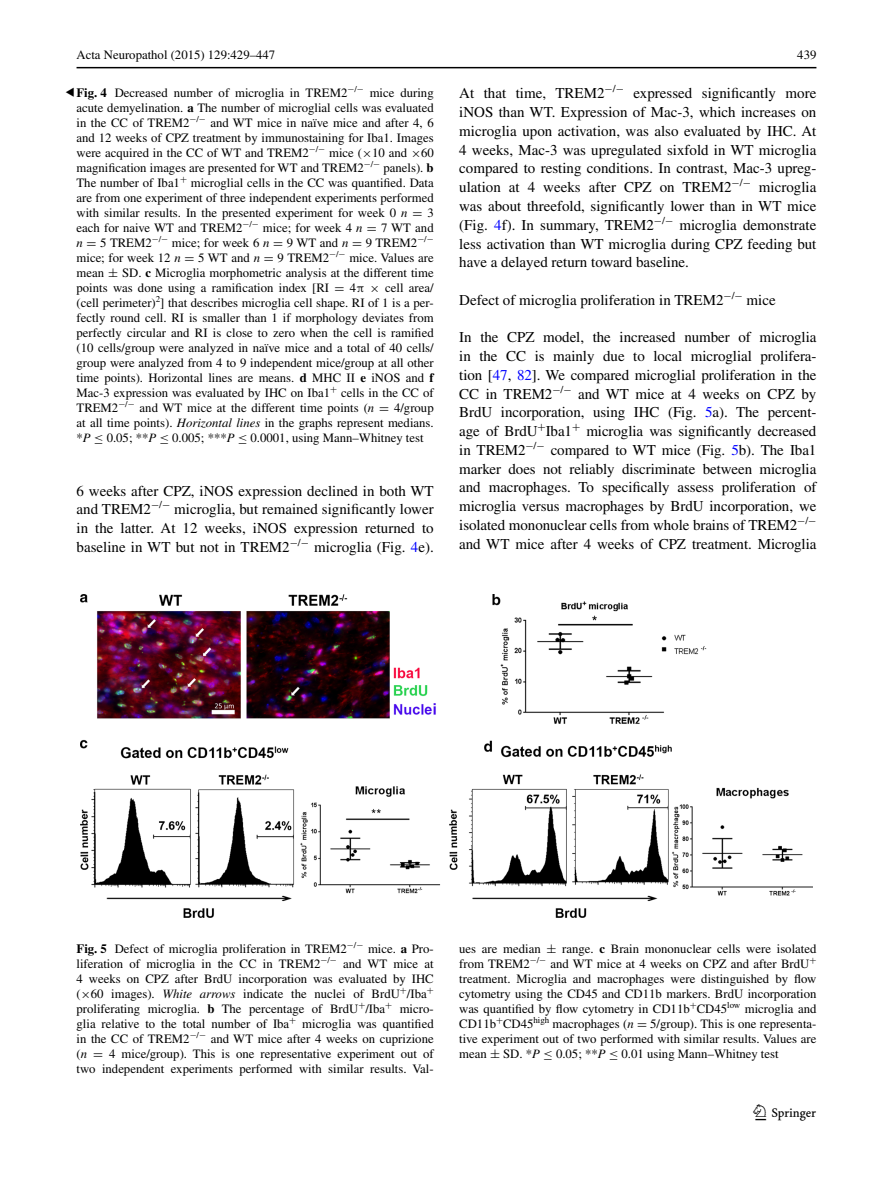
<style>
.page{position:relative;width:893px;height:1187px;background:#fff}
.page>*{position:absolute;margin:0;border:0;box-sizing:border-box;transform-origin:0 0}
.t1{font:22.5px "Springnew";color:#000}
.t2{font:15px/18.8px "Times";color:#000;text-align:justify}
.t3{font:15px "STIX";color:#000}
.t4{font:12.75px/15px "Times";color:#000;text-align:justify}
.s1{font-weight:700}
.s2{font-family:"MTSY"}
.s3{font-style:italic}
.s4{font-family:"MTGU"}
.s5{color:#00f}
</style>
<div class="page">
<hr style="left:77px;top:67px;width:739px;height:1px;background:#000">
<img style="left:81px;top:594px;width:731px;height:323px">
<p class="t4" style="left:77px;top:48px;width:200px">Acta Neuropathol (2015) 129:429–447</p>
<p class="t4" style="left:797px;top:48px;width:21px">439</p>
<p class="t4" style="left:77px;top:85px;width:359px"><span class="s1">Fig. 4</span> Decreased number of microglia in TREM2<sup>−</sup><sup>/</sup><sup>−</sup> mice during acute demyelination. <span class="s1">a</span> The number of microglial cells was evaluated in the CC of TREM2<sup>−</sup><sup>/</sup><sup>−</sup> and WT mice in naïve mice and after 4, 6 and 12 weeks of CPZ treatment by immunostaining for Iba1. Images were acquired in the CC of WT and TREM2<sup>−</sup><sup>/</sup><sup>−</sup> mice (<span class="s2">×</span>10 and <span class="s2">×</span>60 magnification images are presented for WT and TREM2<sup>−</sup><sup>/</sup><sup>−</sup> panels). <span class="s1">b </span>The number of Iba1<sup>+</sup> microglial cells in the CC was quantified. Data are from one experiment of three independent experiments performed with similar results. In the presented experiment for week 0 <span class="s3">n</span> <span class="s2">=</span> 3 each for naive WT and TREM2<sup>−</sup><sup>/</sup><sup>−</sup> mice; for week 4 <span class="s3">n</span> <span class="s2">=</span> 7 WT and <span class="s3">n</span> <span class="s2">=</span> 5 TREM2<sup>−</sup><sup>/</sup><sup>−</sup> mice; for week 6 <span class="s3">n</span> <span class="s2">=</span> 9 WT and <span class="s3">n</span> <span class="s2">=</span> 9 TREM2<sup>−</sup><sup>/</sup><sup>− </sup>mice; for week 12 <span class="s3">n</span> <span class="s2">=</span> 5 WT and <span class="s3">n</span> <span class="s2">=</span> 9 TREM2<sup>−</sup><sup>/</sup><sup>−</sup> mice. Values are mean <span class="s2">±</span> SD. <span class="s1">c</span> Microglia morphometric analysis at the different time points was done using a ramification index [RI <span class="s2">=</span> 4<span class="s4">π</span> <span class="s2">×</span> cell area/ (cell perimeter)<sup>2</sup>] that describes microglia cell shape. RI of 1 is a per&shy;fectly round cell. RI is smaller than 1 if morphology deviates from perfectly circular and RI is close to zero when the cell is ramified (10 cells/group were analyzed in naïve mice and a total of 40 cells/ group were analyzed from 4 to 9 independent mice/group at all other time points). Horizontal lines are means. <span class="s1">d</span> MHC II <span class="s1">e</span> iNOS and <span class="s1">f </span>Mac-3 expression was evaluated by IHC on Iba1<sup>+</sup> cells in the CC of TREM2<sup>−</sup><sup>/</sup><sup>−</sup> and WT mice at the different time points (<span class="s3">n</span> <span class="s2">=</span> 4/group at all time points). <span class="s3">Horizontal lines</span> in the graphs represent medians. *<span class="s3">P</span> <span class="s2">≤</span> 0.05; **<span class="s3">P</span> <span class="s2">≤</span> 0.005; ***<span class="s3">P</span> <span class="s2">≤</span> 0.0001, using Mann–Whitney test</p>
<p class="t3" style="left:65px;top:81px;width:11px">◂</p>
<p class="t2" style="left:77px;top:481px;width:359px">6 weeks after CPZ, iNOS expression declined in both WT and TREM2<sup>−</sup><sup>/</sup><sup>−</sup> microglia, but remained significantly lower in the latter. At 12 weeks, iNOS expression returned to baseline in WT but not in TREM2<sup>−</sup><sup>/</sup><sup>−</sup> microglia (Fig. <span class="s5">4</span>e).</p>
<p class="t2" style="left:459px;top:84px;width:359px">At that time, TREM2<sup>−</sup><sup>/</sup><sup>−</sup> expressed significantly more iNOS than WT. Expression of Mac-3, which increases on microglia upon activation, was also evaluated by IHC. At 4 weeks, Mac-3 was upregulated sixfold in WT microglia compared to resting conditions. In contrast, Mac-3 upreg&shy;ulation at 4 weeks after CPZ on TREM2<sup>−</sup><sup>/</sup><sup>−</sup> microglia was about threefold, significantly lower than in WT mice (Fig. <span class="s5">4</span>f). In summary, TREM2<sup>−</sup><sup>/</sup><sup>−</sup> microglia demonstrate less activation than WT microglia during CPZ feeding but have a delayed return toward baseline.</p>
<p class="t2" style="left:459px;top:290px;width:318px">Defect of microglia proliferation in TREM2<sup>−</sup><sup>/</sup><sup>−</sup> mice</p>
<p class="t2" style="left:459px;top:328px;width:359px">In the CPZ model, the increased number of microglia in the CC is mainly due to local microglial prolifera&shy;tion [<span class="s5">47</span>, <span class="s5">82</span>]. We compared microglial proliferation in the CC in TREM2<sup>−</sup><sup>/</sup><sup>−</sup> and WT mice at 4 weeks on CPZ by BrdU incorporation, using IHC (Fig. <span class="s5">5</span>a). The percent&shy;age of BrdU<sup>+</sup>Iba1<sup>+</sup> microglia was significantly decreased in TREM2<sup>−</sup><sup>/</sup><sup>−</sup> compared to WT mice (Fig. <span class="s5">5</span>b). The Iba1 marker does not reliably discriminate between microglia and macrophages. To specifically assess proliferation of microglia versus macrophages by BrdU incorporation, we isolated mononuclear cells from whole brains of TREM2<sup>−</sup><sup>/</sup><sup>− </sup>and WT mice after 4 weeks of CPZ treatment. Microglia</p>
<p class="t4" style="left:77px;top:940px;width:359px"><span class="s1">Fig. 5</span> Defect of microglia proliferation in TREM2<sup>−</sup><sup>/</sup><sup>−</sup> mice. <span class="s1">a</span> Pro&shy;liferation of microglia in the CC in TREM2<sup>−</sup><sup>/</sup><sup>−</sup> and WT mice at 4 weeks on CPZ after BrdU incorporation was evaluated by IHC (<span class="s2">×</span>60 images). <span class="s3">White arrows</span> indicate the nuclei of BrdU<sup>+</sup>/Iba<sup>+ </sup>proliferating microglia. <span class="s1">b</span> The percentage of BrdU<sup>+</sup>/Iba<sup>+</sup> micro&shy;glia relative to the total number of Iba<sup>+</sup> microglia was quantified in the CC of TREM2<sup>−</sup><sup>/</sup><sup>−</sup> and WT mice after 4 weeks on cuprizione (<span class="s3">n</span> <span class="s2">=</span> 4 mice/group). This is one representative experiment out of two independent experiments performed with similar results. Val-</p>
<p class="t4" style="left:459px;top:940px;width:359px">ues are median <span class="s2">±</span> range. <span class="s1">c</span> Brain mononuclear cells were isolated from TREM2<sup>−</sup><sup>/</sup><sup>−</sup> and WT mice at 4 weeks on CPZ and after BrdU<sup>+ </sup>treatment. Microglia and macrophages were distinguished by flow cytometry using the CD45 and CD11b markers. BrdU incorporation was quantified by flow cytometry in CD11b<sup>+</sup>CD45<sup>low</sup> microglia and CD11b<sup>+</sup>CD45<sup>high</sup> macrophages (<span class="s3">n</span> <span class="s2">=</span> 5/group). This is one representa&shy;tive experiment out of two performed with similar results. Values are mean <span class="s2">±</span> SD. *<span class="s3">P</span> <span class="s2">≤</span> 0.05; **<span class="s3">P</span> <span class="s2">≤</span> 0.01 using Mann–Whitney test</p>
<h1 class="t1" style="left:755px;top:1104px;width:62px">1 3</h1>
</div>
